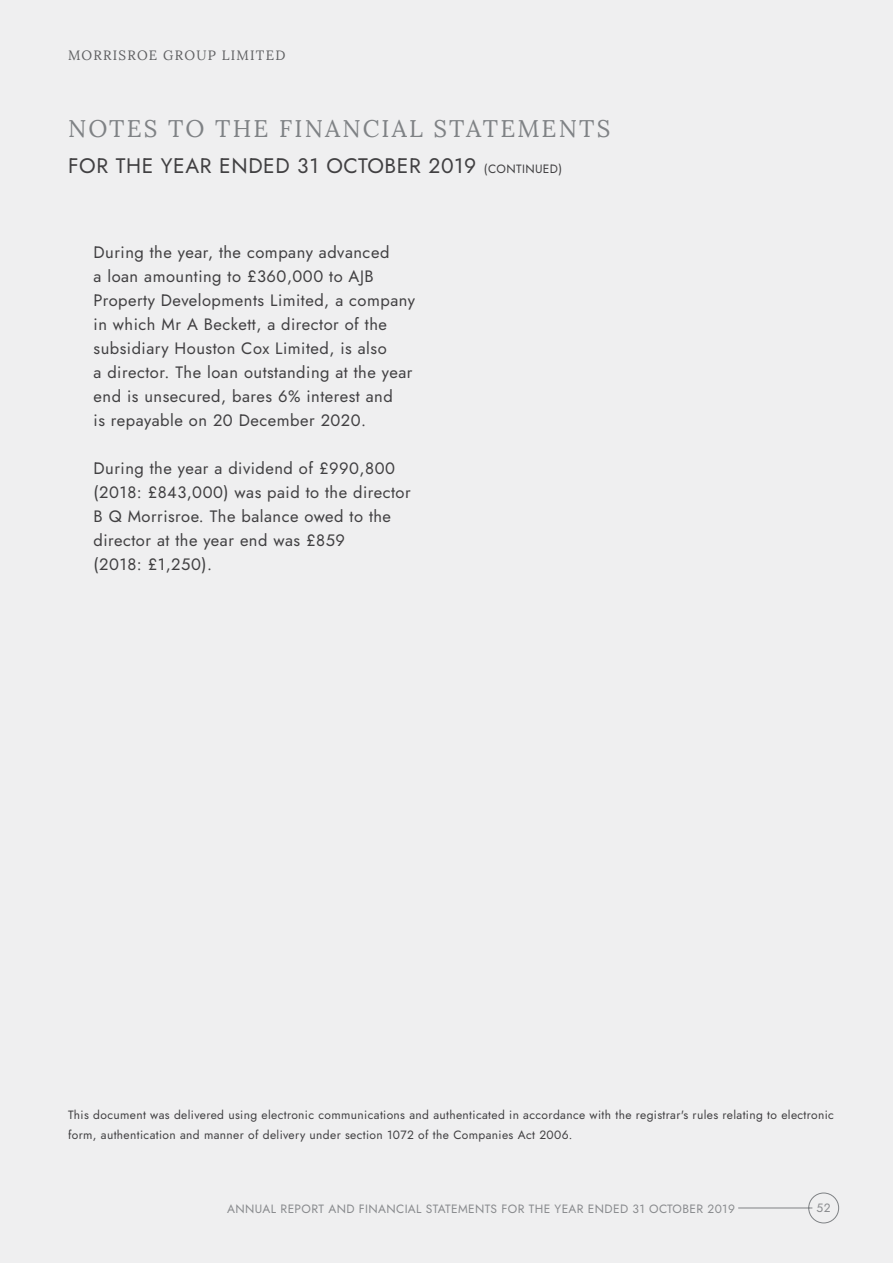
<style>
.page{position:relative;width:893px;height:1263px;background:#efeff0}
.page>*{position:absolute;margin:0;border:0;box-sizing:border-box;transform-origin:0 0}
.t1{font:24px "Lora";letter-spacing:.09em;color:#7f8285}
.t2{font:21px "Jost";letter-spacing:.03em;color:#414042}
.t3{font:16.5px/24px "Jost";letter-spacing:.03em;color:#414042}
.t4{font:13.5px "Lora";letter-spacing:.09em;color:#5f6062}
.t5{font:12px/19.5px "Jost";letter-spacing:.03em;color:#414042}
.t6{font:12px "Jost";letter-spacing:.03em;color:#898b8e}
.s1{font-size:12px}
</style>
<div class="page">
<svg style="left:738px;top:1192px;width:101px;height:32px"></svg>
<p class="t4" style="left:68px;top:47px;width:219px">MORRISROE GROUP LIMITED</p>
<h1 class="t1" style="left:68px;top:114px;width:544px">NOTES TO THE FINANCIAL STATEMENTS</h1>
<p class="t2" style="left:68px;top:152px;width:496px">FOR THE YEAR ENDED 31 OCTOBER 2019 <span class="s1">(CONTINUED)</span></p>
<p class="t3" style="left:94px;top:240px;width:323px">During the year, the company advanced<br>a loan amounting to £360,000 to AJB Property Developments Limited, a company in which Mr A Beckett, a director of the subsidiary Houston Cox Limited, is also<br>a director. The loan outstanding at the year end is unsecured, bares 6% interest and<br>is repayable on 20 December 2020.</p>
<p class="t3" style="left:94px;top:456px;width:319px">During the year a dividend of £990,800 (2018: £843,000) was paid to the director<br>B Q Morrisroe. The balance owed to the director at the year end was £859<br>(2018: £1,250).</p>
<p class="t5" style="left:68px;top:1105px;width:767px">This document was delivered using electronic communications and authenticated in accordance with the registrar's rules relating to electronic form, authentication and manner of delivery under section 1072 of the Companies Act 2006.</p>
<p class="t6" style="left:227px;top:1200px;width:509px">ANNUAL REPORT AND FINANCIAL STATEMENTS FOR THE YEAR ENDED 31 OCTOBER 2019</p>
<p class="t6" style="left:817px;top:1200px;width:15px">52</p>
</div>
